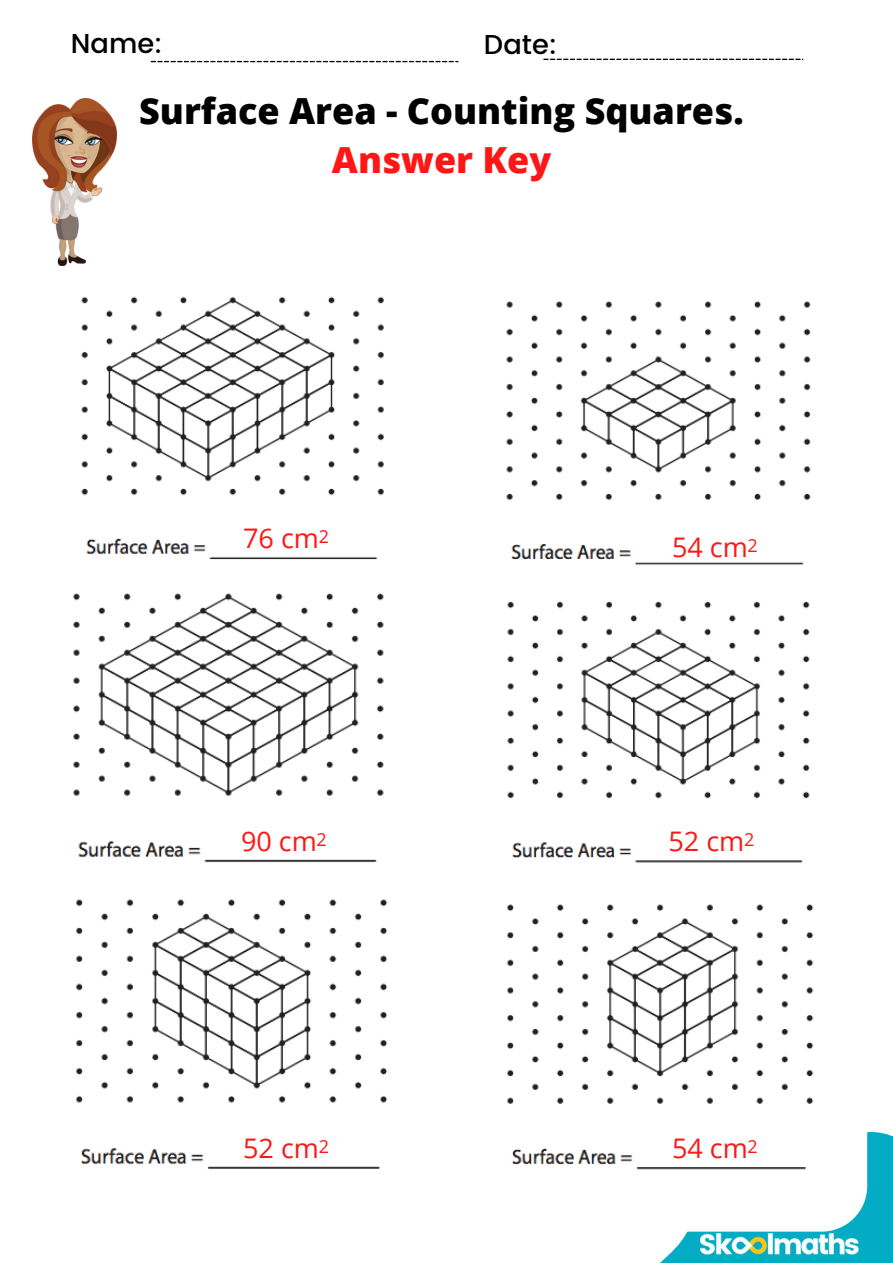
<style>
.page{position:relative;width:893px;height:1264px;background:#fff}
.page>*{position:absolute;margin:0;border:0;box-sizing:border-box;transform-origin:0 0}
.t1{font:800 36px "Open Sans";color:#000}
.t2{font:800 36px "Open Sans";color:#ff1616}
.t3{font:500 27.3px "Poppins";color:#000}
.t4{font:27px "Open Sans";color:#ff1616}
</style>
<div class="page">
<svg style="left:661px;top:1132px;width:231px;height:130px;background:#1bb2c9"></svg>
<div style="left:22px;top:25px;width:845px;height:1206px;background:#fff;border-radius:45px"></div>
<svg style="left:151px;top:61px;width:307px;height:1px"></svg>
<svg style="left:543px;top:59px;width:260px;height:1px"></svg>
<img style="left:700px;top:1233px;width:158px;height:21px">
<img style="left:506px;top:301px;width:305px;height:264px">
<img style="left:81px;top:296px;width:303px;height:264px">
<img style="left:73px;top:593px;width:311px;height:270px">
<img style="left:507px;top:904px;width:307px;height:266px">
<img style="left:507px;top:601px;width:303px;height:262px">
<img style="left:76px;top:899px;width:312px;height:270px">
<img style="left:33px;top:98px;width:83px;height:167px">
<p class="t3" style="left:71px;top:28px;width:93px">Name:</p>
<p class="t3" style="left:484px;top:29px;width:75px">Date:</p>
<h1 class="t1" style="left:139px;top:85px;width:606px">Surface Area - Counting Squares.</h1>
<h1 class="t2" style="left:332px;top:135px;width:221px">Answer Key</h1>
<p class="t4" style="left:243px;top:519px;width:87px">76 cm<sup>2</sup></p>
<p class="t4" style="left:672px;top:528px;width:87px">54 cm<sup>2</sup></p>
<p class="t4" style="left:241px;top:822px;width:87px">90 cm<sup>2</sup></p>
<p class="t4" style="left:668px;top:822px;width:87px">52 cm<sup>2</sup></p>
<p class="t4" style="left:243px;top:1128px;width:87px">52 cm<sup>2</sup></p>
<p class="t4" style="left:672px;top:1128px;width:87px">54 cm<sup>2</sup></p>
</div>
